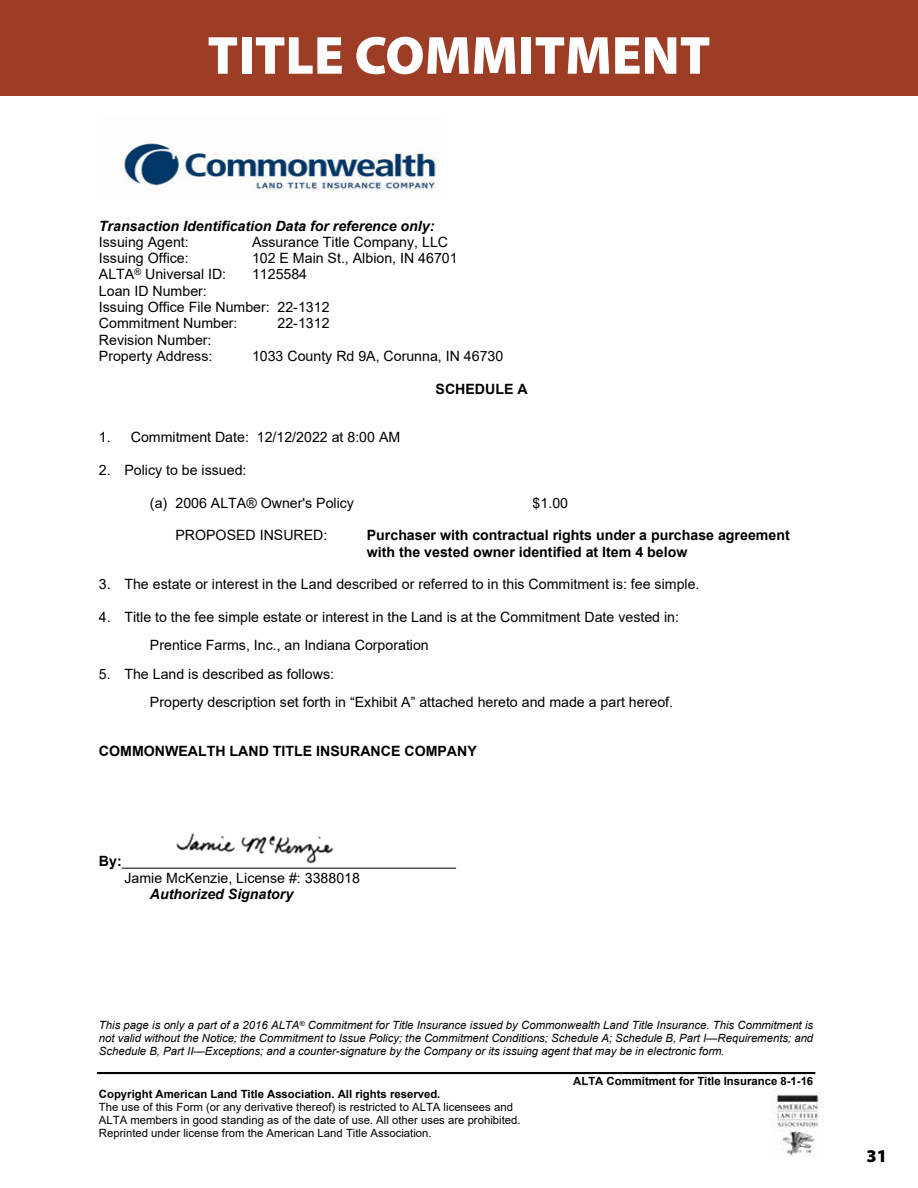
<style>
.page{position:relative;width:918px;height:1188px;background:#fff}
.page>*{position:absolute;margin:0;border:0;box-sizing:border-box;transform-origin:0 0}
.t1{font:900 54px "Myriad Pro";color:#fff}
.t2{font:900 18px "Myriad Pro";color:#000}
.t3{font:14.1px/16.4px "Arial";color:#000}
.t4{font:700 14.1px/16.4px "Arial";color:#000}
.t5{font:italic 700 14.1px "Arial";color:#000}
.t6{font:italic 11.4px/13px "Arial";color:#000;text-align:justify}
.t7{font:11.4px/13px "Arial";color:#000}
.t8{font:700 11.4px "Arial";color:#000}
</style>
<div class="page">
<div style="left:0;top:0;width:918px;height:96px;background:#9d3d25"></div>
<img style="left:774px;top:1090px;width:50px;height:67px">
<img style="left:123px;top:143px;width:315px;height:47px">
<hr style="left:97px;top:1072px;width:718px;height:2px;background:#000">
<img style="left:176px;top:833px;width:157px;height:31px">
<hr style="left:122px;top:868px;width:334px;height:1px;background:#000">
<h1 class="t1" style="left:207px;top:19px;width:505px">TITLE COMMITMENT</h1>
<p class="t5" style="left:99px;top:216px;width:337px">Transaction Identification Data for reference only:</p>
<p class="t3" style="left:99px;top:234px;width:91px">Issuing Agent:</p>
<p class="t3" style="left:252px;top:234px;width:198px">Assurance Title Company, LLC</p>
<p class="t3" style="left:99px;top:250px;width:91px">Issuing Office:</p>
<p class="t3" style="left:252px;top:250px;width:207px">102 E Main St., Albion, IN 46701</p>
<p class="t3" style="left:99px;top:266px;width:129px">ALTA<sup>®</sup> Universal ID:</p>
<p class="t3" style="left:252px;top:266px;width:57px">1125584</p>
<p class="t3" style="left:99px;top:283px;width:232px">Loan ID Number:<br>Issuing Office File Number: 22-1312<br>Commitment Number:</p>
<p class="t3" style="left:278px;top:315px;width:54px">22-1312</p>
<p class="t3" style="left:99px;top:331px;width:115px">Revision Number:<br>Property Address:</p>
<p class="t3" style="left:252px;top:348px;width:253px">1033 County Rd 9A, Corunna, IN 46730</p>
<p class="t4" style="left:436px;top:381px;width:94px">SCHEDULE A</p>
<p class="t3" style="left:99px;top:429px;width:303px">1. Commitment Date: 12/12/2022 at 8:00 AM</p>
<p class="t3" style="left:99px;top:462px;width:149px">2. Policy to be issued:</p>
<p class="t3" style="left:150px;top:494px;width:206px">(a) 2006 ALTA® Owner's Policy</p>
<p class="t3" style="left:533px;top:494px;width:37px">$1.00</p>
<p class="t3" style="left:175px;top:527px;width:153px">PROPOSED INSURED:</p>
<p class="t4" style="left:367px;top:527px;width:424px">Purchaser with contractual rights under a purchase agreement with the vested owner identified at Item 4 below</p>
<p class="t3" style="left:99px;top:576px;width:602px">3. The estate or interest in the Land described or referred to in this Commitment is: fee simple.</p>
<p class="t3" style="left:150px;top:602px;width:531px;line-height:28.5px;text-indent:-51px">4. Title to the fee simple estate or interest in the Land is at the Commitment Date vested in:<br>Prentice Farms, Inc., an Indiana Corporation</p>
<p class="t3" style="left:150px;top:660px;width:525px;line-height:28.5px;text-indent:-51px">5. The Land is described as follows:<br>Property description set forth in “Exhibit A” attached hereto and made a part hereof.</p>
<p class="t4" style="left:99px;top:743px;width:379px">COMMONWEALTH LAND TITLE INSURANCE COMPANY</p>
<p class="t4" style="left:99px;top:853px;width:24px">By:</p>
<p class="t3" style="left:124px;top:869px;width:237px">Jamie McKenzie, License #: 3388018</p>
<p class="t5" style="left:150px;top:884px;width:145px">Authorized Signatory</p>
<p class="t6" style="left:99px;top:1019px;width:716px">This page is only a part of a 2016 ALTA<sup>®</sup> Commitment for Title Insurance issued by Commonwealth Land Title Insurance. This Commitment is not valid without the Notice; the Commitment to Issue Policy; the Commitment Conditions; Schedule A; Schedule B, Part I—Requirements; and Schedule B, Part II—Exceptions; and a counter-signature by the Company or its issuing agent that may be in electronic form.</p>
<p class="t8" style="left:573px;top:1073px;width:242px">ALTA Commitment for Title Insurance 8-1-16</p>
<p class="t8" style="left:99px;top:1086px;width:343px">Copyright American Land Title Association. All rights reserved.</p>
<p class="t7" style="left:99px;top:1100px;width:423px">The use of this Form (or any derivative thereof) is restricted to ALTA licensees and<br>ALTA members in good standing as of the date of use. All other uses are prohibited.<br>Reprinted under license from the American Land Title Association.</p>
<p class="t2" style="left:867px;top:1144px;width:22px">31</p>
</div>
